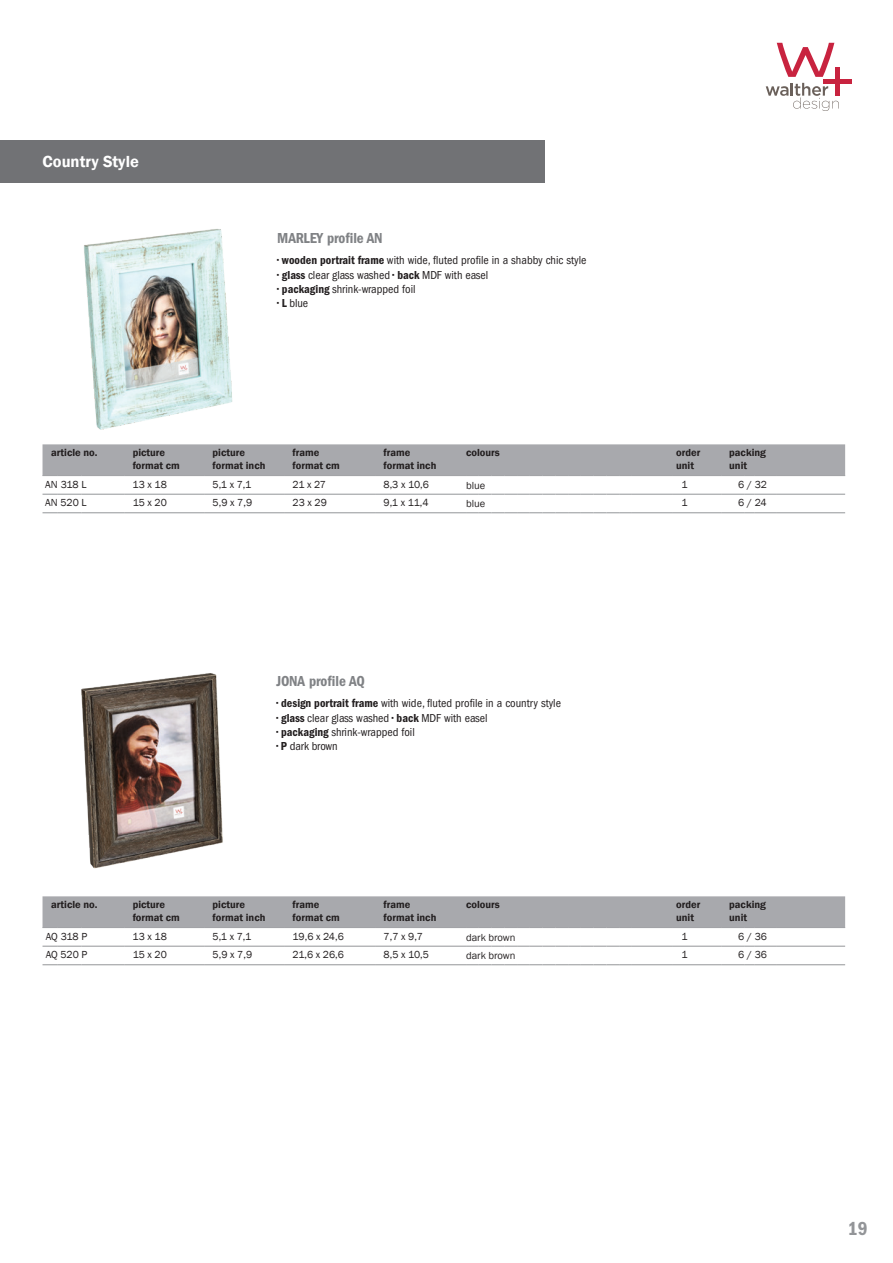
<style>
.page{position:relative;width:893px;height:1263px;background:#fff}
.page>*{position:absolute;margin:0;border:0;box-sizing:border-box;transform-origin:0 0}
.t1{font:19.5px "Franklin Gothic LT Pro Cn Dm";color:#939598}
.t2{font:600 16.5px "Franklin Gothic";color:#fff}
.t3{font:15px "Franklin Gothic LT Pro Cn Dm";color:#808285}
.t4{font:condensed 12px "Franklin Gothic LT Pro";color:#231f20}
.t5{font:600 10.5px/12.6px "Franklin Gothic";color:#231f20}
.t6{font:10.5px/18.6px "Franklin Gothic";color:#231f20}
.s1{font-family:"Franklin Gothic LT Pro Cn Dm";font-stretch:normal}
</style>
<div class="page">
<hr style="left:823px;top:79px;width:28px;height:4px;background:#c8233f">
<hr style="left:835px;top:67px;width:4px;height:29px;background:#c8233f">
<svg style="left:766px;top:83px;width:73px;height:28px"></svg>
<svg style="left:777px;top:43px;width:57px;height:34px"></svg>
<hr style="left:82px;top:494px;width:42px;height:1px;background:#939598">
<hr style="left:82px;top:512px;width:42px;height:1px;background:#939598">
<svg style="left:43px;top:494px;width:39px;height:1px"></svg>
<svg style="left:43px;top:512px;width:39px;height:1px"></svg>
<hr style="left:124px;top:494px;width:80px;height:1px;background:#939598">
<hr style="left:204px;top:494px;width:80px;height:1px;background:#939598">
<hr style="left:124px;top:512px;width:80px;height:1px;background:#939598">
<hr style="left:204px;top:512px;width:80px;height:1px;background:#939598">
<hr style="left:284px;top:494px;width:91px;height:1px;background:#939598">
<hr style="left:375px;top:494px;width:91px;height:1px;background:#939598">
<hr style="left:284px;top:512px;width:91px;height:1px;background:#939598">
<hr style="left:375px;top:512px;width:91px;height:1px;background:#939598">
<svg style="left:466px;top:494px;width:166px;height:1px"></svg>
<hr style="left:632px;top:494px;width:41px;height:1px;background:#939598">
<svg style="left:466px;top:512px;width:166px;height:1px"></svg>
<hr style="left:632px;top:512px;width:41px;height:1px;background:#939598">
<hr style="left:673px;top:494px;width:49px;height:1px;background:#939598">
<svg style="left:722px;top:494px;width:54px;height:1px"></svg>
<hr style="left:776px;top:494px;width:69px;height:1px;background:#939598">
<hr style="left:673px;top:512px;width:49px;height:1px;background:#939598">
<svg style="left:722px;top:512px;width:54px;height:1px"></svg>
<hr style="left:776px;top:512px;width:69px;height:1px;background:#939598">
<img style="left:84px;top:229px;width:149px;height:201px">
<hr style="left:82px;top:946px;width:42px;height:1px;background:#939598">
<hr style="left:82px;top:964px;width:42px;height:1px;background:#939598">
<svg style="left:43px;top:946px;width:39px;height:1px"></svg>
<svg style="left:43px;top:964px;width:39px;height:1px"></svg>
<hr style="left:124px;top:946px;width:80px;height:1px;background:#939598">
<hr style="left:204px;top:946px;width:80px;height:1px;background:#939598">
<hr style="left:124px;top:964px;width:80px;height:1px;background:#939598">
<hr style="left:204px;top:964px;width:80px;height:1px;background:#939598">
<hr style="left:284px;top:946px;width:91px;height:1px;background:#939598">
<hr style="left:375px;top:946px;width:91px;height:1px;background:#939598">
<hr style="left:284px;top:964px;width:91px;height:1px;background:#939598">
<hr style="left:375px;top:964px;width:91px;height:1px;background:#939598">
<svg style="left:466px;top:946px;width:166px;height:1px"></svg>
<hr style="left:632px;top:946px;width:41px;height:1px;background:#939598">
<svg style="left:466px;top:964px;width:166px;height:1px"></svg>
<hr style="left:632px;top:964px;width:41px;height:1px;background:#939598">
<hr style="left:673px;top:946px;width:49px;height:1px;background:#939598">
<svg style="left:722px;top:946px;width:54px;height:1px"></svg>
<hr style="left:776px;top:946px;width:69px;height:1px;background:#939598">
<hr style="left:673px;top:964px;width:49px;height:1px;background:#939598">
<svg style="left:722px;top:964px;width:54px;height:1px"></svg>
<hr style="left:776px;top:964px;width:69px;height:1px;background:#939598">
<img style="left:81px;top:673px;width:142px;height:196px">
<div style="left:43px;top:444px;width:802px;height:32px;background:#a8a9ad"></div>
<div style="left:43px;top:896px;width:802px;height:32px;background:#a8a9ad"></div>
<div style="left:0;top:140px;width:544px;height:43px;background:#717275"></div>
<h2 class="t2" style="left:43px;top:152px;width:98px">Country Style</h2>
<p class="t3" style="left:277px;top:230px;width:107px">MARLEY profile AN</p>
<p class="t4" style="left:277px;top:253px;width:311px"><span class="s1">• wooden portrait frame</span> with wide, fluted profile in a shabby chic style</p>
<p class="t4" style="left:277px;top:268px;width:213px"><span class="s1">• glass</span> clear glass washed <span class="s1">• back</span> MDF with easel</p>
<p class="t4" style="left:277px;top:282px;width:140px"><span class="s1">• packaging</span> shrink-wrapped foil</p>
<p class="t4" style="left:277px;top:297px;width:33px"><span class="s1">• L</span> blue</p>
<p class="t5" style="left:51px;top:446px;width:48px">article no.</p>
<p class="t5" style="left:133px;top:446px;width:49px">picture format cm</p>
<p class="t5" style="left:213px;top:446px;width:54px">picture format inch</p>
<p class="t5" style="left:293px;top:446px;width:49px">frame format cm</p>
<p class="t5" style="left:384px;top:446px;width:54px">frame format inch</p>
<p class="t5" style="left:466px;top:446px;width:35px">colours</p>
<p class="t5" style="left:676px;top:446px;width:26px">order unit</p>
<p class="t5" style="left:729px;top:446px;width:38px">packing unit</p>
<p class="t6" style="left:466px;top:476px;width:21px">blue blue</p>
<p class="t6" style="left:45px;top:475px;width:43px">AN 318 L</p>
<p class="t6" style="left:133px;top:475px;width:36px">13 x 18</p>
<p class="t6" style="left:213px;top:475px;width:40px">5,1 x 7,1</p>
<p class="t6" style="left:293px;top:475px;width:35px">21 x 27</p>
<p class="t6" style="left:384px;top:475px;width:47px">8,3 x 10,6</p>
<p class="t6" style="left:681px;top:475px;width:8px">1</p>
<p class="t6" style="left:738px;top:475px;width:31px">6/32</p>
<p class="t6" style="left:45px;top:494px;width:43px">AN 520 L</p>
<p class="t6" style="left:133px;top:494px;width:36px">15 x 20</p>
<p class="t6" style="left:213px;top:494px;width:41px">5,9 x 7,9</p>
<p class="t6" style="left:293px;top:494px;width:36px">23 x 29</p>
<p class="t6" style="left:384px;top:494px;width:47px">9,1 x 11,4</p>
<p class="t6" style="left:681px;top:494px;width:8px">1</p>
<p class="t6" style="left:738px;top:494px;width:30px">6/24</p>
<p class="t3" style="left:276px;top:673px;width:90px">JONA profile AQ</p>
<p class="t4" style="left:276px;top:696px;width:286px"><span class="s1">• design portrait frame</span> with wide, fluted profile in a country style</p>
<p class="t4" style="left:276px;top:711px;width:213px"><span class="s1">• glass</span> clear glass washed <span class="s1">• back</span> MDF with easel</p>
<p class="t4" style="left:276px;top:725px;width:140px"><span class="s1">• packaging</span> shrink-wrapped foil</p>
<p class="t4" style="left:276px;top:740px;width:63px"><span class="s1">• P</span> dark brown</p>
<p class="t5" style="left:51px;top:898px;width:48px">article no.</p>
<p class="t5" style="left:133px;top:898px;width:49px">picture format cm</p>
<p class="t5" style="left:213px;top:898px;width:54px">picture format inch</p>
<p class="t5" style="left:293px;top:898px;width:49px">frame format cm</p>
<p class="t5" style="left:384px;top:898px;width:54px">frame format inch</p>
<p class="t5" style="left:466px;top:898px;width:35px">colours</p>
<p class="t5" style="left:676px;top:898px;width:26px">order unit</p>
<p class="t5" style="left:729px;top:898px;width:38px">packing unit</p>
<p class="t6" style="left:466px;top:928px;width:51px">dark brown dark brown</p>
<p class="t6" style="left:46px;top:927px;width:43px">AQ 318 P</p>
<p class="t6" style="left:133px;top:927px;width:36px">13 x 18</p>
<p class="t6" style="left:213px;top:927px;width:40px">5,1 x 7,1</p>
<p class="t6" style="left:293px;top:927px;width:53px">19,6 x 24,6</p>
<p class="t6" style="left:384px;top:927px;width:41px">7,7 x 9,7</p>
<p class="t6" style="left:681px;top:927px;width:8px">1</p>
<p class="t6" style="left:738px;top:927px;width:31px">6/36</p>
<p class="t6" style="left:46px;top:945px;width:43px">AQ 520 P</p>
<p class="t6" style="left:133px;top:945px;width:36px">15 x 20</p>
<p class="t6" style="left:213px;top:945px;width:41px">5,9 x 7,9</p>
<p class="t6" style="left:293px;top:945px;width:53px">21,6 x 26,6</p>
<p class="t6" style="left:384px;top:945px;width:47px">8,5 x 10,5</p>
<p class="t6" style="left:681px;top:945px;width:8px">1</p>
<p class="t6" style="left:738px;top:945px;width:31px">6/36</p>
<h1 class="t1" style="left:848px;top:1217px;width:21px">19</h1>
</div>
